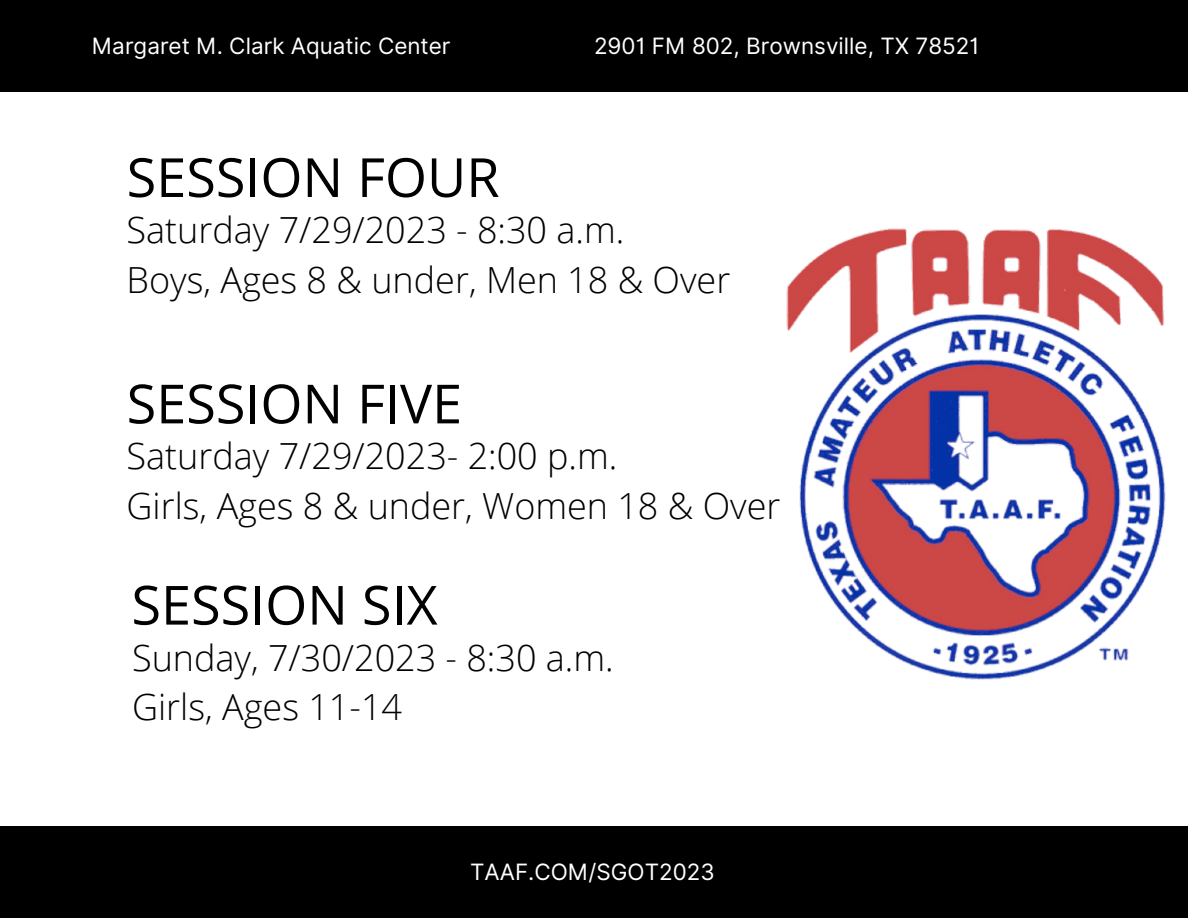
<style>
.page{position:relative;width:1188px;height:918px;background:#fff}
.page>*{position:absolute;margin:0;border:0;box-sizing:border-box;transform-origin:0 0}
.t1{font:54px "Open Sans";color:#000}
.t2{font:300 36px "Open Sans";color:#000}
.t3{font:22.5px "Inter";color:#fff}
</style>
<div class="page">
<div style="left:0;top:0;width:1188px;height:92px;background:#000"></div>
<div style="left:0;top:826px;width:1188px;height:92px;background:#000"></div>
<img style="left:786px;top:228px;width:380px;height:452px">
<p class="t3" style="left:92px;top:32px;width:360px">Margaret M. Clark Aquatic Center</p>
<p class="t3" style="left:594px;top:32px;width:387px">2901 FM 802, Brownsville, TX 78521</p>
<p class="t1" style="left:127px;top:139px;width:375px">SESSION FOUR</p>
<p class="t2" style="left:127px;top:205px;width:499px">Saturday 7/29/2023 - 8:30 a.m.</p>
<p class="t2" style="left:127px;top:254px;width:605px">Boys, Ages 8 &amp; under, Men 18 &amp; Over</p>
<p class="t1" style="left:127px;top:366px;width:337px">SESSION FIVE</p>
<p class="t2" style="left:127px;top:431px;width:492px">Saturday 7/29/2023- 2:00 p.m.</p>
<p class="t2" style="left:127px;top:481px;width:655px">Girls, Ages 8 &amp; under, Women 18 &amp; Over</p>
<p class="t1" style="left:131px;top:567px;width:308px">SESSION SIX</p>
<p class="t2" style="left:132px;top:632px;width:483px">Sunday, 7/30/2023 - 8:30 a.m.</p>
<p class="t2" style="left:132px;top:682px;width:271px">Girls, Ages 11-14</p>
<p class="t3" style="left:470px;top:858px;width:246px">TAAF.COM/SGOT2023</p>
</div>
